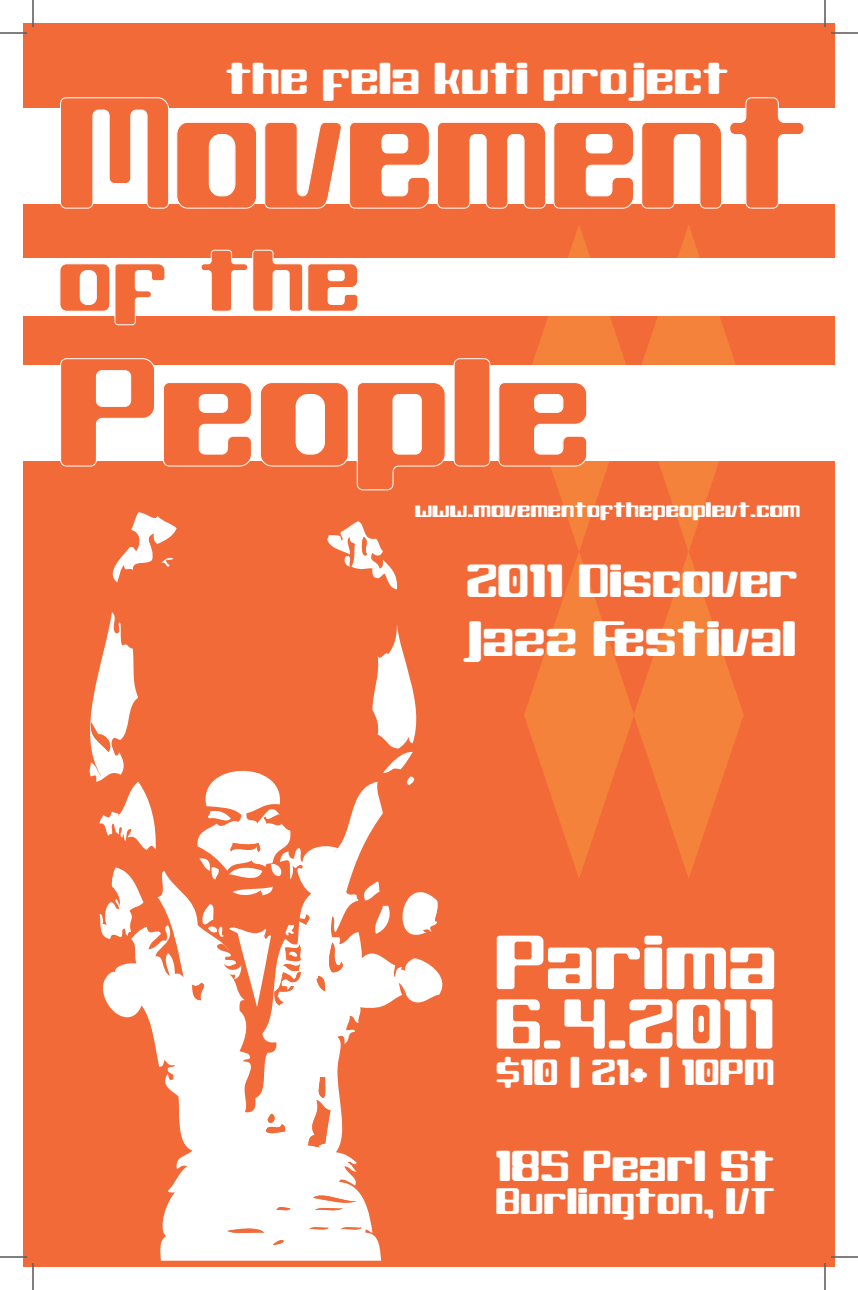
<style>
.page{position:relative;width:858px;height:1290px;background:#fff}
.page>*{position:absolute;margin:0;border:0;box-sizing:border-box;transform-origin:0 0}
.t1{font:153.2px "Black Wolf";color:#f26a38;scale:.88 1}
.t2{font:149.1px "Black Wolf";color:#f26a38}
.t3{font:84.7px "Black Wolf";color:#f26a38}
.t4{font:74.2px "Black Wolf";color:#fff}
.t5{font:68.4px "Black Wolf";color:#fff}
.t6{font:48.4px "Black Wolf";color:#fff}
.t7{font:45.2px "Black Wolf";color:#fff}
.t8{font:43.5px "Black Wolf";color:#fff}
.t9{font:42.1px "Black Wolf";color:#fff}
.t10{font:35.9px "Black Wolf";color:#fff}
.t11{font:35.4px "Black Wolf";color:#fff}
.t12{font:20.4px "Black Wolf";color:#fff}
</style>
<div class="page">
<div style="left:23px;top:23px;width:812px;height:1244px;background:#f26a38"></div>
<div style="left:23px;top:108px;width:812px;height:96px;background:#fff"></div>
<div style="left:23px;top:365px;width:812px;height:96px;background:#fff"></div>
<div style="left:23px;top:258px;width:812px;height:58px;background:#fff"></div>
<svg style="left:60px;top:97px;width:109px;height:112px"></svg>
<svg style="left:179px;top:204px;width:76px;height:5px"></svg>
<svg style="left:264px;top:204px;width:62px;height:5px"></svg>
<svg style="left:349px;top:204px;width:78px;height:5px"></svg>
<svg style="left:437px;top:204px;width:109px;height:5px"></svg>
<svg style="left:553px;top:204px;width:79px;height:5px"></svg>
<svg style="left:641px;top:204px;width:81px;height:5px"></svg>
<svg style="left:745px;top:97px;width:34px;height:112px"></svg>
<svg style="left:114px;top:316px;width:22px;height:10px"></svg>
<svg style="left:210px;top:249px;width:64px;height:9px"></svg>
<svg style="left:60px;top:358px;width:94px;height:109px"></svg>
<svg style="left:163px;top:461px;width:87px;height:6px"></svg>
<svg style="left:262px;top:461px;width:85px;height:6px"></svg>
<svg style="left:356px;top:461px;width:88px;height:30px"></svg>
<svg style="left:453px;top:358px;width:38px;height:109px"></svg>
<svg style="left:498px;top:225px;width:246px;height:653px"></svg>
<svg style="left:103px;top:783px;width:340px;height:478px"></svg>
<svg style="left:372px;top:625px;width:53px;height:160px"></svg>
<svg style="left:99px;top:867px;width:44px;height:72px"></svg>
<svg style="left:360px;top:866px;width:80px;height:85px"></svg>
<svg style="left:112px;top:512px;width:65px;height:70px"></svg>
<svg style="left:327px;top:521px;width:71px;height:68px"></svg>
<svg style="left:89px;top:612px;width:68px;height:238px"></svg>
<svg style="left:196px;top:770px;width:96px;height:127px"></svg>
<svg style="left:266px;top:1114px;width:20px;height:21px"></svg>
<svg style="left:276px;top:1205px;width:14px;height:7px"></svg>
<svg style="left:313px;top:1191px;width:44px;height:21px"></svg>
<svg style="left:310px;top:1225px;width:19px;height:6px"></svg>
<svg style="left:341px;top:1225px;width:21px;height:7px"></svg>
<svg style="left:227px;top:1226px;width:37px;height:9px"></svg>
<svg style="left:306px;top:1077px;width:24px;height:71px"></svg>
<svg style="left:273px;top:1235px;width:18px;height:10px"></svg>
<svg style="left:192px;top:904px;width:154px;height:103px"></svg>
<hr style="left:0;top:32px;width:27px;height:2px;background:#fff">
<hr style="left:831px;top:32px;width:27px;height:2px;background:#fff">
<hr style="left:0;top:1256px;width:27px;height:2px;background:#fff">
<hr style="left:831px;top:1256px;width:27px;height:2px;background:#fff">
<hr style="left:32px;top:0;width:2px;height:27px;background:#fff">
<hr style="left:32px;top:1263px;width:2px;height:27px;background:#fff">
<hr style="left:824px;top:0;width:2px;height:27px;background:#fff">
<hr style="left:824px;top:1263px;width:2px;height:27px;background:#fff">
<svg style="left:0;top:33px;width:27px;height:1px"></svg>
<svg style="left:831px;top:33px;width:27px;height:1px"></svg>
<svg style="left:0;top:1257px;width:27px;height:1px"></svg>
<svg style="left:33px;top:0;width:1px;height:27px"></svg>
<svg style="left:33px;top:1263px;width:1px;height:27px"></svg>
<svg style="left:825px;top:0;width:1px;height:27px"></svg>
<svg style="left:825px;top:1257px;width:33px;height:33px"></svg>
<h3 class="t8" style="left:226px;top:52px;width:505px">the fela kuti project</h3>
<h1 class="t1" style="left:59px;top:58px;width:856px">Movement</h1>
<h3 class="t3" style="left:59px;top:228px;width:304px">of the</h3>
<h2 class="t2" style="left:59px;top:320px;width:537px">People</h2>
<p class="t12" style="left:415px;top:497px;width:387px">www.movementofthepeoplevt.com</p>
<h3 class="t7" style="left:467px;top:553px;width:333px">2011 Discover</h3>
<h3 class="t6" style="left:463px;top:609px;width:336px">Jazz F estival</h3>
<h3 class="t4" style="left:496px;top:916px;width:283px">Parima</h3>
<h3 class="t5" style="left:496px;top:981px;width:281px">6.4.2011</h3>
<h3 class="t11" style="left:496px;top:1051px;width:280px">$10 | 21+ | 10PM</h3>
<h3 class="t9" style="left:496px;top:1140px;width:281px">185 Pearl St</h3>
<h3 class="t10" style="left:496px;top:1179px;width:281px">Burlington, VT</h3>
</div>
